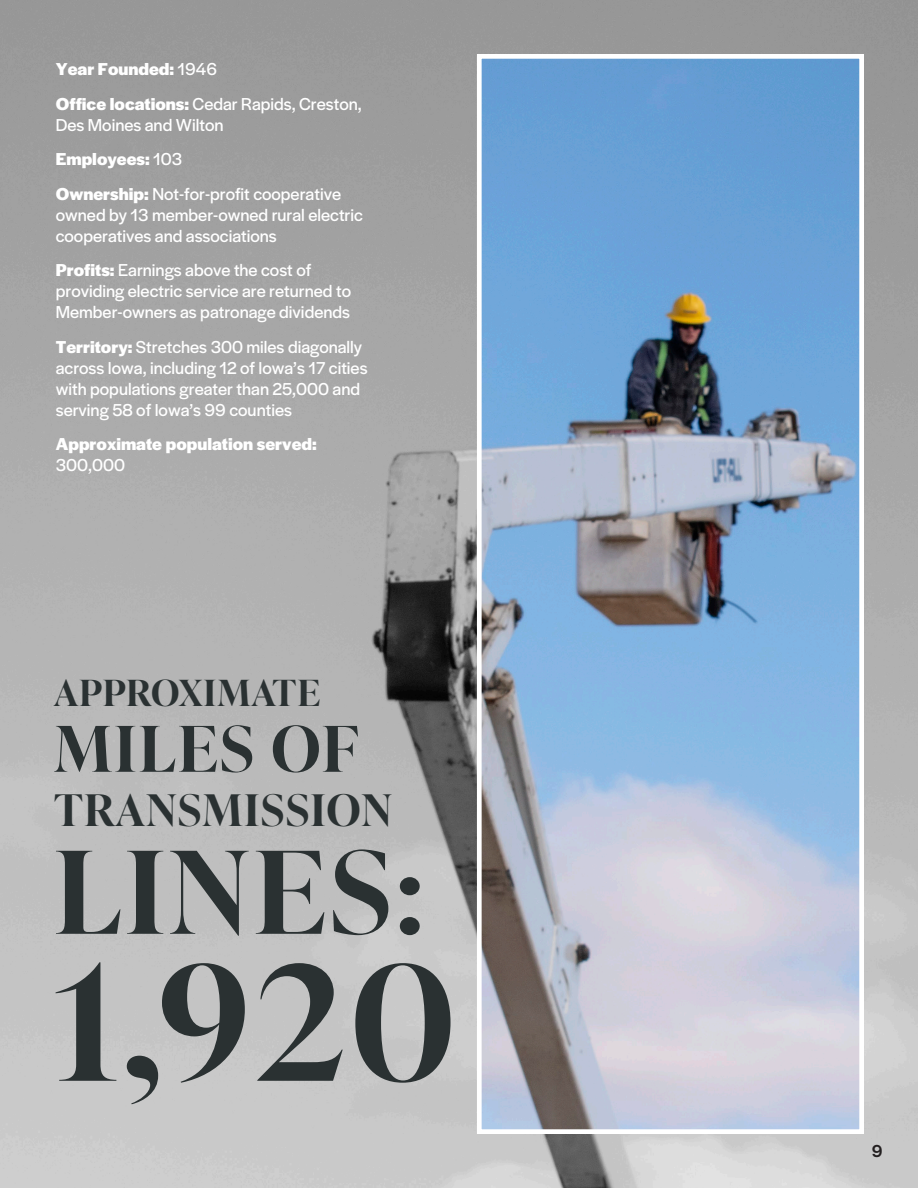
<style>
.page{position:relative;width:918px;height:1188px;background:#fff}
.page>*{position:absolute;margin:0;border:0;box-sizing:border-box;transform-origin:0 0}
.t1{font:600 159px "Ivy Presto Display";color:#2a3132;scale:1.09 1}
.t2{font:600 114px "Ivy Presto Display";letter-spacing:.03em;color:#2a3132;scale:1.09 1}
.t3{font:600 63px "Ivy Presto Display";letter-spacing:.03em;color:#2a3132;scale:1.09 1}
.t4{font:600 43.5px "Ivy Presto Display";letter-spacing:.03em;color:#2a3132;scale:1.09 1}
.t5{font:600 36px "Ivy Presto Display";letter-spacing:.02em;color:#2a3132;scale:1.09 1}
.t6{font:18px/21px "Halyard Display";color:#fff}
.t7{font:700 18px/21px "Halyard Display";color:#fff}
.t8{font:500 18px "Halyard Display";color:#231f20}
.s1{font-weight:400}
.s2{font-weight:700}
</style>
<div class="page">
<img style="left:0;top:0;width:918px;height:1188px">
<img style="left:483px;top:60px;width:375px;height:1068px">
<div style="left:477px;top:54px;width:387px;height:1080px;border:5px solid #fff"></div>
<p class="t7" style="left:56px;top:58px;width:163px">Year Founded: <span class="s1">1946</span></p>
<p class="t6" style="left:56px;top:92px;width:307px"><span class="s2">Office locations:</span> Cedar Rapids, Creston,<br>Des Moines and Wilton</p>
<p class="t7" style="left:56px;top:148px;width:128px">Employees: <span class="s1">103</span></p>
<p class="t6" style="left:56px;top:182px;width:309px"><span class="s2">Ownership:</span> Not-for-profit cooperative owned by 13 member-owned rural electric cooperatives and associations</p>
<p class="t6" style="left:56px;top:259px;width:297px"><span class="s2">Profits:</span> Earnings above the cost of providing electric service are returned to<br>Member-owners as patronage dividends</p>
<p class="t6" style="left:56px;top:335px;width:313px"><span class="s2">Territory:</span> Stretches 300 miles diagonally across Iowa, including 12 of Iowa’s 17 cities with populations greater than 25,000 and serving 58 of Iowa’s 99 counties</p>
<p class="t7" style="left:56px;top:433px;width:262px">Approximate population served:<br><span class="s1">300,000</span></p>
<p class="t5" style="left:54px;top:667px;width:246px">APPROXIMATE</p>
<p class="t3" style="left:54px;top:703px;width:281px">MILES OF</p>
<p class="t4" style="left:54px;top:779px;width:312px">TRANSMISSION</p>
<p class="t2" style="left:54px;top:810px;width:341px">LINES:</p>
<p class="t1" style="left:54px;top:908px;width:371px">1,920</p>
<p class="t8" style="left:872px;top:1139px;width:12px">9</p>
</div>
